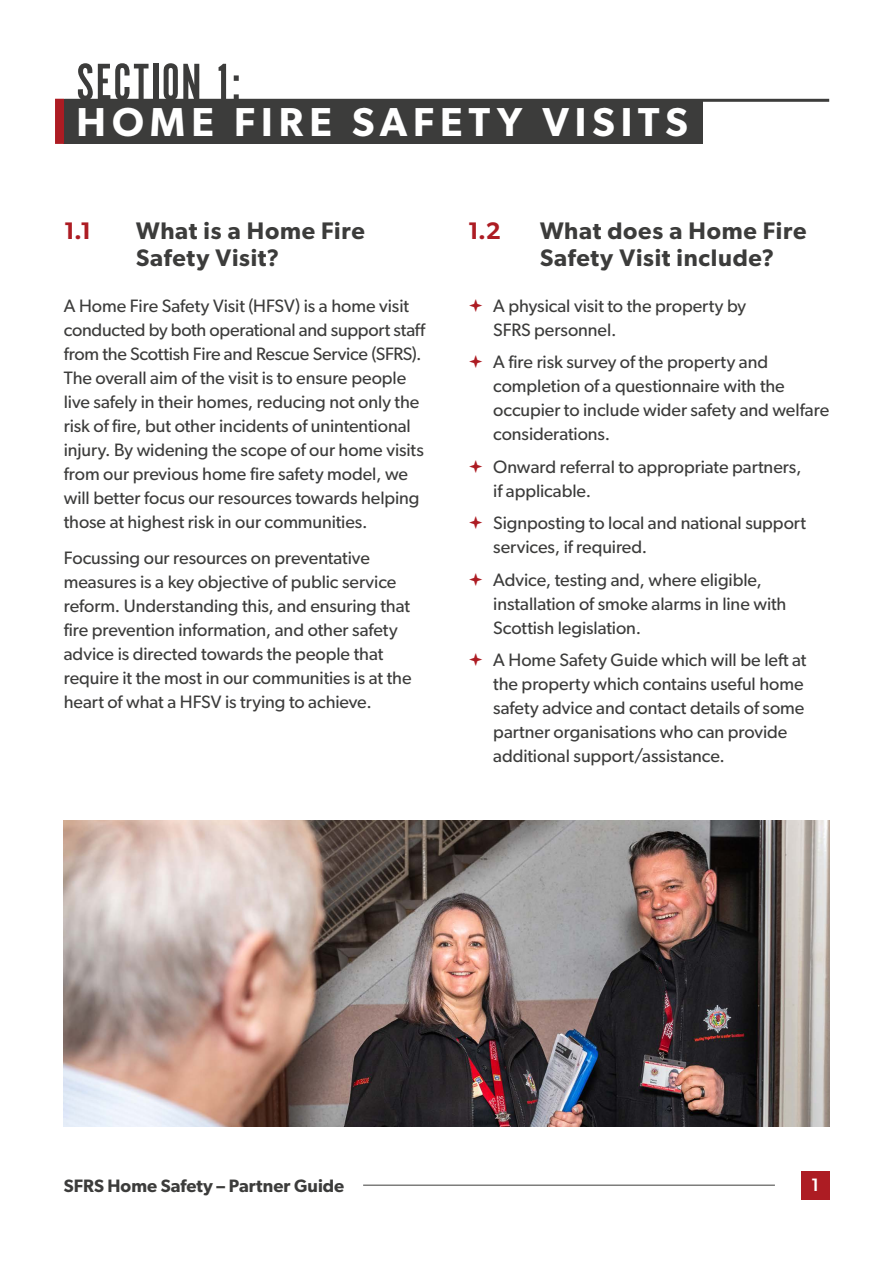
<style>
.page{position:relative;width:893px;height:1263px;background:#fff}
.page>*{position:absolute;margin:0;border:0;box-sizing:border-box;transform-origin:0 0}
.t1{font:54px "Alternate Got No 1 D";letter-spacing:.03em;color:#3c3c3b}
.t2{font:600 40.5px "Gibson";letter-spacing:.145em;color:#fff}
.t3{font:600 24px/27px "Gibson";letter-spacing:.03em;color:#3c3c3b}
.t4{font:600 24px "Gibson";color:#ad1c23}
.t5{font:18px/24px "Gibson";letter-spacing:-.005em;color:#3c3c3b}
.t6{font:600 18px "Gibson";color:#3c3c3b}
.t7{font:500 18px "Gibson";color:#fff}
</style>
<div class="page">
<hr style="left:363px;top:1185px;width:412px;height:1px;background:#3c3c3b">
<div style="left:64px;top:99px;width:639px;height:45px;background:#3c3c3b"></div>
<div style="left:55px;top:99px;width:9px;height:45px;background:#ad1c23"></div>
<hr style="left:64px;top:99px;width:765px;height:3px;background:#3c3c3b">
<img style="left:64px;top:821px;width:765px;height:306px">
<div style="left:801px;top:1171px;width:28px;height:28px;background:#ad1c23"></div>
<h1 class="t1" style="left:77px;top:53px;width:166px">SECTION 1:</h1>
<h2 class="t2" style="left:77px;top:98px;width:613px">HOME FIRE SAFETY VISITS</h2>
<h3 class="t4" style="left:64px;top:217px;width:29px">1.1</h3>
<h3 class="t3" style="left:136px;top:217px;width:230px">What is a Home Fire<br>Safety Visit?</h3>
<p class="t5" style="left:64px;top:293px;width:363px">A Home Fire Safety Visit (HFSV) is a home visit conducted by both operational and support staff from the Scottish Fire and Rescue Service (SFRS).<br>The overall aim of the visit is to ensure people live safely in their homes, reducing not only the risk of fire, but other incidents of unintentional injury. By widening the scope of our home visits from our previous home fire safety model, we will better focus our resources towards helping those at highest risk in our communities.</p>
<p class="t5" style="left:64px;top:546px;width:349px">Focussing our resources on preventative measures is a key objective of public service reform. Understanding this, and ensuring that fire prevention information, and other safety advice is directed towards the people that require it the most in our communities is at the heart of what a HFSV is trying to achieve.</p>
<h3 class="t4" style="left:468px;top:217px;width:34px">1.2</h3>
<h3 class="t3" style="left:540px;top:217px;width:268px">What does a Home Fire<br>Safety Visit include?</h3>
<p class="t5" style="left:493px;top:293px;width:254px">A physical visit to the property by<br>SFRS personnel.</p>
<p class="t5" style="left:493px;top:350px;width:337px">A fire risk survey of the property and completion of a questionnaire with the occupier to include wider safety and welfare considerations.</p>
<p class="t5" style="left:493px;top:454px;width:310px">Onward referral to appropriate partners, if applicable.</p>
<p class="t5" style="left:493px;top:511px;width:314px">Signposting to local and national support services, if required.</p>
<p class="t5" style="left:493px;top:567px;width:295px">Advice, testing and, where eligible, installation of smoke alarms in line with<br>Scottish legislation.</p>
<p class="t5" style="left:493px;top:648px;width:315px">A Home Safety Guide which will be left at the property which contains useful home safety advice and contact details of some partner organisations who can provide additional support/assistance.</p>
<p class="t6" style="left:64px;top:1175px;width:282px">SFRS Home Safety – Partner Guide</p>
<p class="t7" style="left:811px;top:1174px;width:10px">1</p>
</div>
